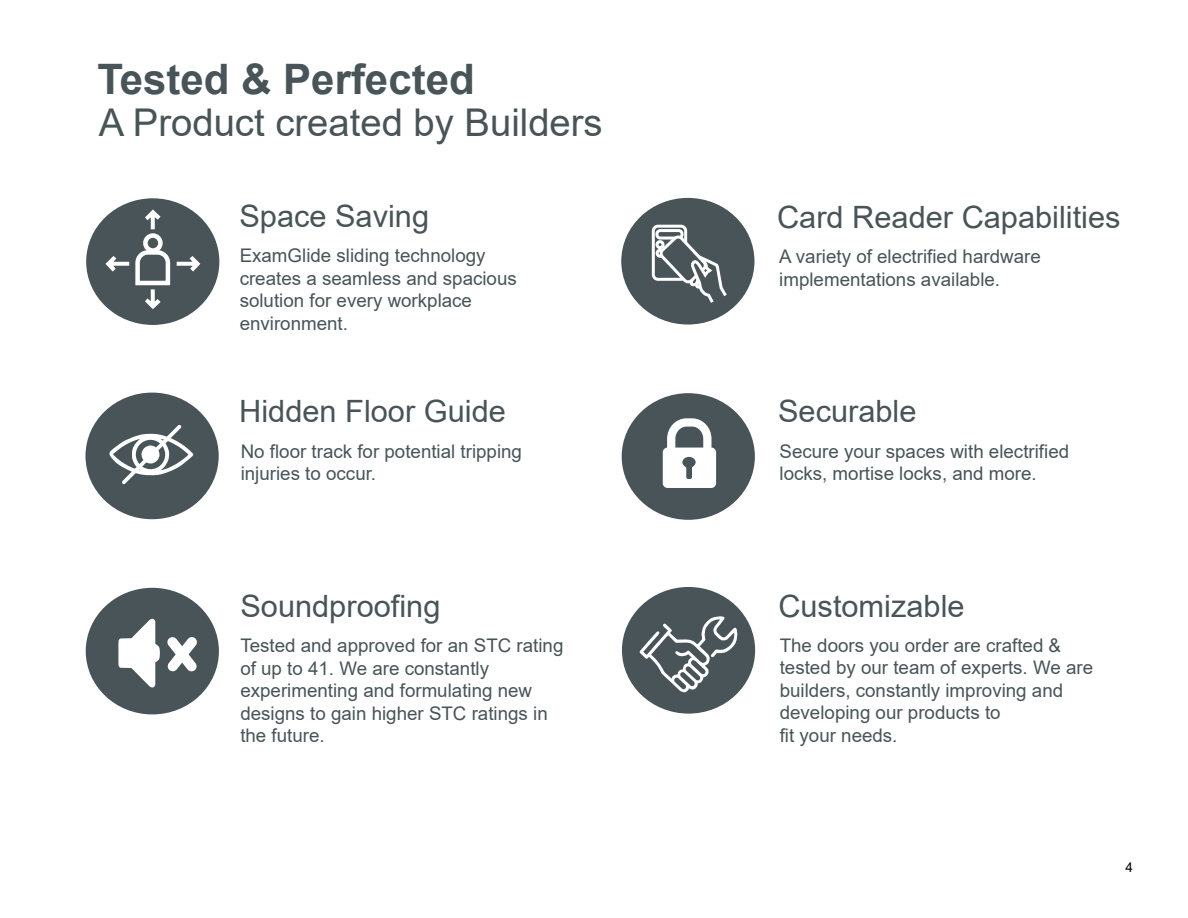
<style>
.page{position:relative;width:1188px;height:918px;background:#fff}
.page>*{position:absolute;margin:0;border:0;box-sizing:border-box;transform-origin:0 0}
.t1{font:700 42px "Arial";color:#485458}
.t2{font:38.25px "Arial";color:#485458}
.t3{font:30.75px "Arial";color:#485458}
.t4{font:18.75px/22.5px "Arial";color:#485458}
.t5{font:13.5px "Arial";color:#000}
</style>
<div class="page">
<div style="left:85px;top:393px;width:134px;height:126px;background:#485458;border-radius:50%"></div>
<svg style="left:109px;top:425px;width:85px;height:59px"></svg>
<div style="left:622px;top:587px;width:133px;height:127px;background:#485458;border-radius:50%"></div>
<svg style="left:640px;top:616px;width:97px;height:77px"></svg>
<div style="left:86px;top:198px;width:133px;height:127px;background:#485458;border-radius:50%"></div>
<div style="left:143px;top:233px;width:20px;height:20px;border:4px solid #fff;border-radius:50%"></div>
<svg style="left:145px;top:209px;width:16px;height:20px"></svg>
<svg style="left:105px;top:248px;width:95px;height:61px"></svg>
<div style="left:621px;top:198px;width:133px;height:127px;background:#485458;border-radius:50%"></div>
<div style="left:652px;top:225px;width:35px;height:56px;border:3px solid #fff;border-radius:5px"></div>
<div style="left:655px;top:229px;width:29px;height:11px;border:3px solid #fff;border-radius:3px"></div>
<svg style="left:656px;top:232px;width:71px;height:71px"></svg>
<div style="left:622px;top:393px;width:133px;height:127px;background:#485458;border-radius:50%"></div>
<svg style="left:663px;top:418px;width:53px;height:70px"></svg>
<div style="left:86px;top:588px;width:133px;height:126px;background:#485458;border-radius:50%"></div>
<svg style="left:118px;top:618px;width:42px;height:70px"></svg>
<svg style="left:167px;top:637px;width:30px;height:35px"></svg>
<h1 class="t1" style="left:97px;top:50px;width:379px">Tested &amp; Perfected</h1>
<h2 class="t2" style="left:99px;top:97px;width:505px">A Product created by Builders</h2>
<h3 class="t3" style="left:239px;top:195px;width:191px">Space Saving</h3>
<h3 class="t3" style="left:777px;top:196px;width:345px">Card Reader Capabilities</h3>
<p class="t4" style="left:779px;top:245px;width:263px">A variety of electrified hardware implementations available.</p>
<p class="t4" style="left:240px;top:244px;width:279px">ExamGlide sliding technology creates a seamless and spacious solution for every workplace environment.</p>
<h3 class="t3" style="left:239px;top:390px;width:268px">Hidden Floor Guide</h3>
<p class="t4" style="left:241px;top:440px;width:283px">No floor track for potential tripping injuries to occur.</p>
<h3 class="t3" style="left:240px;top:585px;width:202px">Soundproofing</h3>
<p class="t4" style="left:240px;top:634px;width:325px">Tested and approved for an STC rating of up to 41. We are constantly experimenting and formulating new designs to gain higher STC ratings in the future.</p>
<h3 class="t3" style="left:778px;top:390px;width:140px">Securable</h3>
<p class="t4" style="left:780px;top:440px;width:291px">Secure your spaces with electrified locks, mortise locks, and more.</p>
<h3 class="t3" style="left:778px;top:585px;width:188px">Customizable</h3>
<p class="t4" style="left:780px;top:634px;width:315px">The doors you order are crafted &amp; tested by our team of experts. We are builders, constantly improving and developing our products to<br>fit your needs.</p>
<p class="t5" style="left:1126px;top:858px;width:9px">4</p>
</div>
